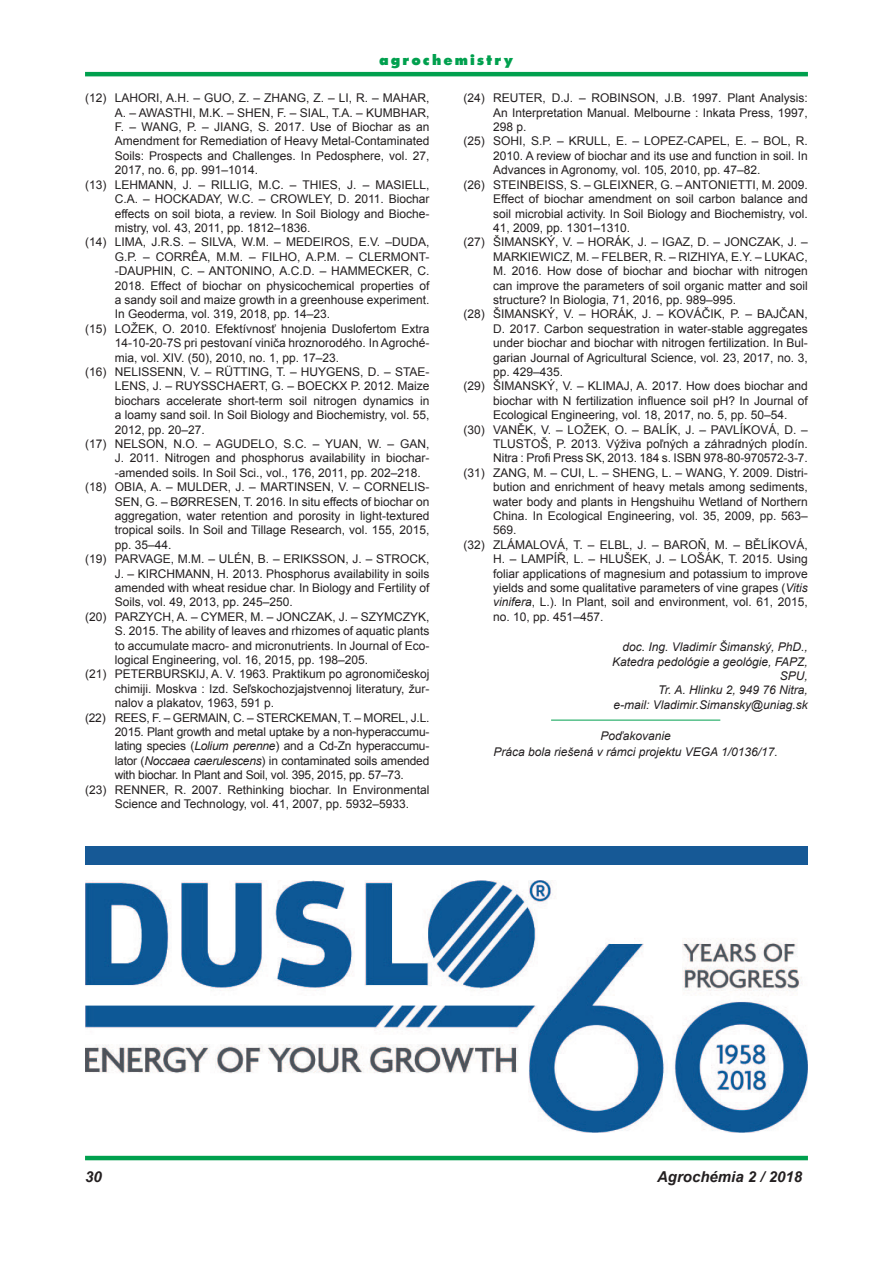
<style>
.page{position:relative;width:893px;height:1263px;background:#fff}
.page>*{position:absolute;margin:0;border:0;box-sizing:border-box;transform-origin:0 0}
.t1{font:italic 700 15px "Arial";color:#231f20}
.t2{font:800 15px "Futura PEE";letter-spacing:.18em;color:#00a04e}
.t3{font:12px "Arial";color:#231f20}
.t4{font:12px "Arial";letter-spacing:-.02em;color:#231f20}
.t5{font:italic 12px/14.4px "Arial";color:#231f20;text-align:right}
.s1{font-style:italic}
</style>
<div class="page">
<hr style="left:85px;top:72px;width:723px;height:4px;background:#00a04e">
<hr style="left:85px;top:1156px;width:723px;height:4px;background:#00a04e">
<hr style="left:551px;top:720px;width:169px;height:1px;background:#00a04e">
<img style="left:85px;top:881px;width:723px;height:252px">
<div style="left:85px;top:846px;width:723px;height:18px;background:#165996"></div>
<p class="t2" style="left:380px;top:53px;width:135px">agrochemistry</p>
<p class="t3" style="left:85px;top:90px;width:346px">(12) LAHORI, A.H. – GUO, Z. – ZHANG, Z. – LI, R. – MAHAR,</p>
<p class="t3" style="left:115px;top:104px;width:316px">A. – AWASTHI, M.K. – SHEN, F. – SIAL, T.A. – KUMBHAR,</p>
<p class="t3" style="left:115px;top:119px;width:316px">F. – WANG, P. – JIANG, S. 2017. Use of Biochar as an</p>
<p class="t3" style="left:115px;top:133px;width:316px">Amendment for Remediation of Heavy Metal-Contaminated</p>
<p class="t3" style="left:115px;top:147px;width:316px">Soils: Prospects and Challenges. In Pedosphere, vol. 27,</p>
<p class="t3" style="left:115px;top:162px;width:145px">2017, no. 6, pp. 991–1014.</p>
<p class="t3" style="left:85px;top:176px;width:346px">(13) LEHMANN, J. – RILLIG, M.C. – THIES, J. – MASIELL,</p>
<p class="t3" style="left:115px;top:191px;width:316px">C.A. – HOCKADAY, W.C. – CROWLEY, D. 2011. Biochar</p>
<p class="t3" style="left:115px;top:205px;width:316px">effects on soil biota, a review. In Soil Biology and Bioche-</p>
<p class="t3" style="left:115px;top:219px;width:197px">mistry, vol. 43, 2011, pp. 1812–1836.</p>
<p class="t3" style="left:85px;top:234px;width:346px">(14) LIMA, J.R.S. – SILVA, W.M. – MEDEIROS, E.V. –DUDA,</p>
<p class="t3" style="left:115px;top:248px;width:316px">G.P. – CORRÊA, M.M. – FILHO, A.P.M. – CLERMONT-</p>
<p class="t3" style="left:115px;top:263px;width:316px">-DAUPHIN, C. – ANTONINO, A.C.D. – HAMMECKER, C.</p>
<p class="t3" style="left:115px;top:277px;width:316px">2018. Effect of biochar on physicochemical properties of</p>
<p class="t3" style="left:115px;top:291px;width:316px">a sandy soil and maize growth in a greenhouse experiment.</p>
<p class="t3" style="left:115px;top:306px;width:217px">In Geoderma, vol. 319, 2018, pp. 14–23.</p>
<p class="t3" style="left:85px;top:320px;width:346px">(15) LOŽEK, O. 2010. Efektívnosť hnojenia Duslofertom Extra</p>
<p class="t3" style="left:115px;top:335px;width:316px">14-10-20-7S pri pestovaní viniča hroznorodého. In Agroché-</p>
<p class="t3" style="left:115px;top:349px;width:226px">mia, vol. XIV. (50), 2010, no. 1, pp. 17–23.</p>
<p class="t3" style="left:85px;top:363px;width:346px">(16) NELISSENN, V. – RÜTTING, T. – HUYGENS, D. – STAE-</p>
<p class="t3" style="left:115px;top:378px;width:316px">LENS, J. – RUYSSCHAERT, G. – BOECKX P. 2012. Maize</p>
<p class="t3" style="left:115px;top:392px;width:316px">biochars accelerate short-term soil nitrogen dynamics in</p>
<p class="t3" style="left:115px;top:407px;width:316px">a loamy sand soil. In Soil Biology and Biochemistry, vol. 55,</p>
<p class="t3" style="left:115px;top:421px;width:92px">2012, pp. 20–27.</p>
<p class="t3" style="left:85px;top:435px;width:346px">(17) NELSON, N.O. – AGUDELO, S.C. – YUAN, W. – GAN,</p>
<p class="t3" style="left:115px;top:450px;width:316px">J. 2011. Nitrogen and phosphorus availability in biochar-</p>
<p class="t3" style="left:115px;top:464px;width:307px">-amended soils. In Soil Sci., vol., 176, 2011, pp. 202–218.</p>
<p class="t3" style="left:85px;top:479px;width:346px">(18) OBIA, A. – MULDER, J. – MARTINSEN, V. – CORNELIS-</p>
<p class="t3" style="left:115px;top:493px;width:316px">SEN, G. – BØRRESEN, T. 2016. In situ effects of biochar on</p>
<p class="t3" style="left:115px;top:507px;width:316px">aggregation, water retention and porosity in light-textured</p>
<p class="t3" style="left:115px;top:522px;width:316px">tropical soils. In Soil and Tillage Research, vol. 155, 2015,</p>
<p class="t3" style="left:115px;top:536px;width:58px">pp. 35–44.</p>
<p class="t3" style="left:85px;top:551px;width:346px">(19) PARVAGE, M.M. – ULÉN, B. – ERIKSSON, J. – STROCK,</p>
<p class="t3" style="left:115px;top:565px;width:316px">J. – KIRCHMANN, H. 2013. Phosphorus availability in soils</p>
<p class="t3" style="left:115px;top:579px;width:316px">amended with wheat residue char. In Biology and Fertility of</p>
<p class="t3" style="left:115px;top:594px;width:180px">Soils, vol. 49, 2013, pp. 245–250.</p>
<p class="t3" style="left:85px;top:608px;width:346px">(20) PARZYCH, A. – CYMER, M. – JONCZAK, J. – SZYMCZYK,</p>
<p class="t3" style="left:115px;top:623px;width:316px">S. 2015. The ability of leaves and rhizomes of aquatic plants</p>
<p class="t3" style="left:115px;top:637px;width:316px">to accumulate macro- and micronutrients. In Journal of Eco-</p>
<p class="t3" style="left:115px;top:651px;width:255px">logical Engineering, vol. 16, 2015, pp. 198–205.</p>
<p class="t3" style="left:85px;top:666px;width:346px">(21) PETERBURSKIJ, A. V. 1963. Praktikum po agronomičeskoj</p>
<p class="t3" style="left:115px;top:680px;width:316px">chimiji. Moskva : Izd. Seľskochozjajstvennoj literatury, žur-</p>
<p class="t3" style="left:115px;top:695px;width:161px">nalov a plakatov, 1963, 591 p.</p>
<p class="t4" style="left:85px;top:709px;width:346px">(22) REES, F. – GERMAIN, C. – STERCKEMAN, T. – MOREL, J.L.</p>
<p class="t4" style="left:115px;top:723px;width:316px">2015. Plant growth and metal uptake by a non-hyperaccumu-</p>
<p class="t4" style="left:115px;top:738px;width:316px">lating species (<span class="s1">Lolium perenne</span>) and a Cd-Zn hyperaccumu-</p>
<p class="t4" style="left:115px;top:752px;width:316px">lator (<span class="s1">Noccaea caerulescens</span>) in contaminated soils amended</p>
<p class="t4" style="left:115px;top:767px;width:290px">with biochar. In Plant and Soil, vol. 395, 2015, pp. 57–73.</p>
<p class="t3" style="left:85px;top:781px;width:346px">(23) RENNER, R. 2007. Rethinking biochar. In Environmental</p>
<p class="t3" style="left:115px;top:795px;width:296px">Science and Technology, vol. 41, 2007, pp. 5932–5933.</p>
<p class="t3" style="left:463px;top:90px;width:346px">(24) REUTER, D.J. – ROBINSON, J.B. 1997. Plant Analysis:</p>
<p class="t3" style="left:493px;top:104px;width:316px">An Interpretation Manual. Melbourne : Inkata Press, 1997,</p>
<p class="t3" style="left:493px;top:119px;width:35px">298 p.</p>
<p class="t3" style="left:463px;top:133px;width:346px">(25) SOHI, S.P. – KRULL, E. – LOPEZ-CAPEL, E. – BOL, R.</p>
<p class="t3" style="left:493px;top:147px;width:316px">2010. A review of biochar and its use and function in soil. In</p>
<p class="t3" style="left:493px;top:162px;width:269px">Advances in Agronomy, vol. 105, 2010, pp. 47–82.</p>
<p class="t3" style="left:463px;top:176px;width:346px">(26) STEINBEISS, S. – GLEIXNER, G. – ANTONIETTI, M. 2009.</p>
<p class="t3" style="left:493px;top:191px;width:316px">Effect of biochar amendment on soil carbon balance and</p>
<p class="t3" style="left:493px;top:205px;width:316px">soil microbial activity. In Soil Biology and Biochemistry, vol.</p>
<p class="t3" style="left:493px;top:219px;width:138px">41, 2009, pp. 1301–1310.</p>
<p class="t3" style="left:463px;top:234px;width:346px">(27) ŠIMANSKÝ, V. – HORÁK, J. – IGAZ, D. – JONCZAK, J. –</p>
<p class="t3" style="left:493px;top:248px;width:316px">MARKIEWICZ, M. – FELBER, R. – RIZHIYA, E.Y. – LUKAC,</p>
<p class="t3" style="left:493px;top:263px;width:316px">M. 2016. How dose of biochar and biochar with nitrogen</p>
<p class="t3" style="left:493px;top:277px;width:316px">can improve the parameters of soil organic matter and soil</p>
<p class="t3" style="left:493px;top:291px;width:244px">structure? In Biologia, 71, 2016, pp. 989–995.</p>
<p class="t3" style="left:463px;top:306px;width:346px">(28) ŠIMANSKÝ, V. – HORÁK, J. – KOVÁČIK, P. – BAJČAN,</p>
<p class="t3" style="left:493px;top:320px;width:316px">D. 2017. Carbon sequestration in water-stable aggregates</p>
<p class="t3" style="left:493px;top:335px;width:316px">under biochar and biochar with nitrogen fertilization. In Bul-</p>
<p class="t3" style="left:493px;top:349px;width:316px">garian Journal of Agricultural Science, vol. 23, 2017, no. 3,</p>
<p class="t3" style="left:493px;top:363px;width:72px">pp. 429–435.</p>
<p class="t3" style="left:463px;top:378px;width:346px">(29) ŠIMANSKÝ, V. – KLIMAJ, A. 2017. How does biochar and</p>
<p class="t3" style="left:493px;top:392px;width:316px">biochar with N fertilization influence soil pH? In Journal of</p>
<p class="t3" style="left:493px;top:407px;width:296px">Ecological Engineering, vol. 18, 2017, no. 5, pp. 50–54.</p>
<p class="t3" style="left:463px;top:421px;width:346px">(30) VANĚK, V. – LOŽEK, O. – BALÍK, J. – PAVLÍKOVÁ, D. –</p>
<p class="t3" style="left:493px;top:435px;width:316px">TLUSTOŠ, P. 2013. Výživa poľných a záhradných plodín.</p>
<p class="t3" style="left:493px;top:450px;width:316px">Nitra : Profi Press SK, 2013. 184 s. ISBN 978-80-970572-3-7.</p>
<p class="t3" style="left:463px;top:464px;width:346px">(31) ZANG, M. – CUI, L. – SHENG, L. – WANG, Y. 2009. Distri-</p>
<p class="t3" style="left:493px;top:479px;width:316px">bution and enrichment of heavy metals among sediments,</p>
<p class="t3" style="left:493px;top:493px;width:316px">water body and plants in Hengshuihu Wetland of Northern</p>
<p class="t3" style="left:493px;top:507px;width:316px">China. In Ecological Engineering, vol. 35, 2009, pp. 563–</p>
<p class="t3" style="left:493px;top:522px;width:25px">569.</p>
<p class="t3" style="left:463px;top:536px;width:346px">(32) ZLÁMALOVÁ, T. – ELBL, J. – BAROŇ, M. – BĚLÍKOVÁ,</p>
<p class="t3" style="left:493px;top:551px;width:316px">H. – LAMPÍŘ, L. – HLUŠEK, J. – LOŠÁK, T. 2015. Using</p>
<p class="t3" style="left:493px;top:565px;width:316px">foliar applications of magnesium and potassium to improve</p>
<p class="t3" style="left:493px;top:579px;width:316px">yields and some qualitative parameters of vine grapes (<span class="s1">Vitis</span></p>
<p class="t3" style="left:493px;top:594px;width:316px"><span class="s1">vinifera</span>, L.). In Plant, soil and environment, vol. 61, 2015,</p>
<p class="t3" style="left:493px;top:608px;width:112px">no. 10, pp. 451–457.</p>
<p class="t5" style="left:612px;top:640px;width:197px">doc. Ing. Vladimír Šimanský, PhD.,<br>Katedra pedológie a geológie, FAPZ,<br>SPU,<br>Tr. A. Hlinku 2, 949 76 Nitra,<br>e-mail: Vladimir.Simansky@uniag.sk</p>
<p class="t5" style="left:493px;top:728px;width:286px;line-height:16px;text-align:center">Poďakovanie<br>Práca bola riešená v rámci projektu VEGA 1/0136/17.</p>
<p class="t1" style="left:85px;top:1167px;width:18px">30</p>
<p class="t1" style="left:657px;top:1167px;width:147px">Agrochémia 2 / 2018</p>
</div>
